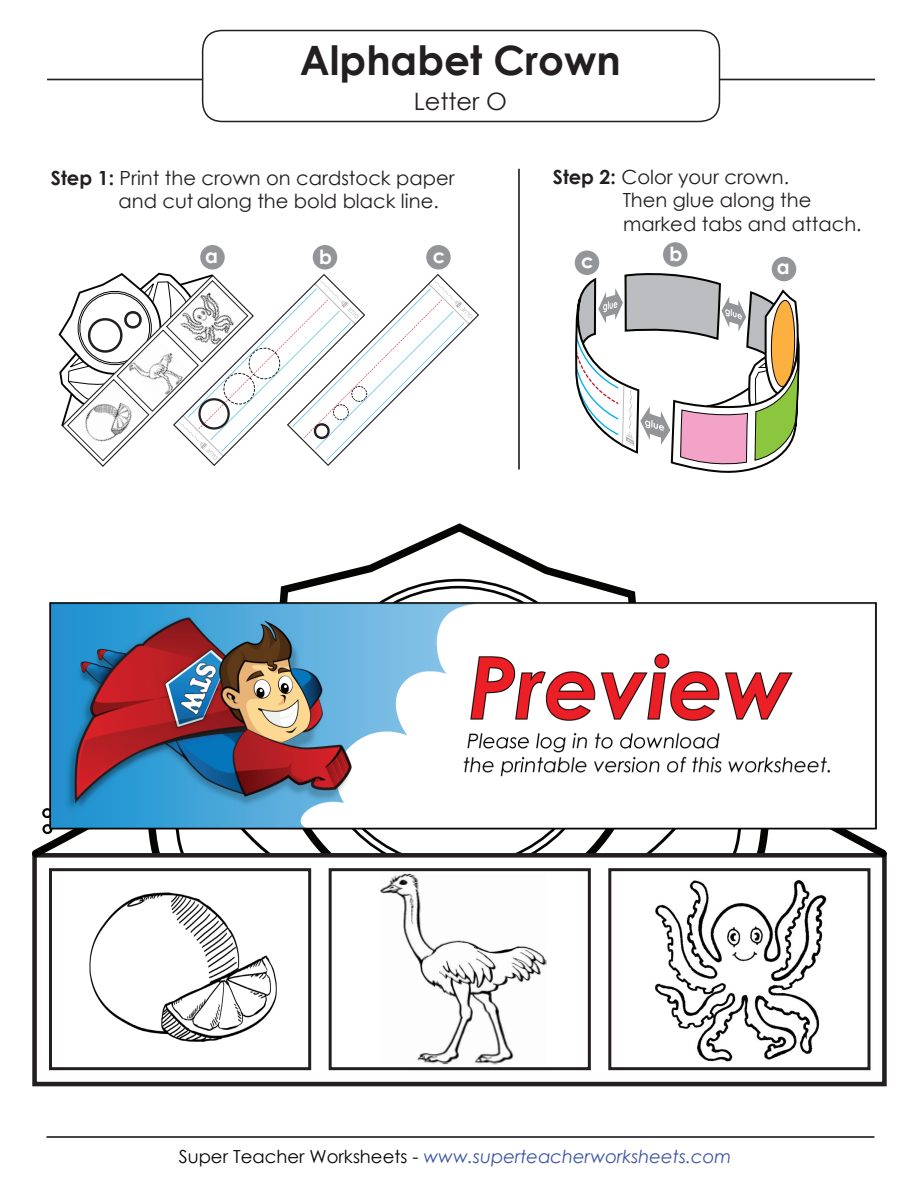
<style>
.page{position:relative;width:918px;height:1188px;background:#fff}
.page>*{position:absolute;margin:0;border:0;box-sizing:border-box;transform-origin:0 0}
.t1{font:700 40.5px "Century Gothic 2";color:#231f20}
.t2{font:24px "Century Gothic 2";color:#231f20}
.t3{font:19.5px/23.4px "Century Gothic 2";color:#231f20}
.t4{font:700 19.5px "Century Gothic 2";color:#fff}
.t5{font:italic 18px "Century Gothic 2";color:#3a54a4}
.s1{font-weight:700}
.s2{font-style:normal;color:#050504}
</style>
<div class="page">
<hr style="left:47px;top:79px;width:828px;height:1px;background:#231f20">
<hr style="left:46px;top:1136px;width:828px;height:2px;background:#231f20">
<div style="left:203px;top:31px;width:516px;height:91px;background:#fff;border-radius:21px"></div>
<div style="left:202px;top:30px;width:518px;height:92px;border:2px solid #231f20;border-radius:21px"></div>
<hr style="left:518px;top:169px;width:2px;height:301px;background:#050504">
<div style="left:200px;top:245px;width:25px;height:25px;background:#939598;border-radius:50%"></div>
<div style="left:772px;top:257px;width:24px;height:24px;background:#939598;border-radius:50%"></div>
<div style="left:426px;top:245px;width:25px;height:25px;background:#939598;border-radius:50%"></div>
<div style="left:575px;top:251px;width:24px;height:24px;background:#939598;border-radius:50%"></div>
<div style="left:313px;top:245px;width:24px;height:25px;background:#939598;border-radius:50%"></div>
<div style="left:663px;top:242px;width:25px;height:25px;background:#939598;border-radius:50%"></div>
<svg style="left:575px;top:269px;width:225px;height:204px"></svg>
<svg style="left:268px;top:523px;width:381px;height:330px"></svg>
<div style="left:32px;top:853px;width:855px;height:233px;background:#fff;border:5px solid #231f20"></div>
<div style="left:49px;top:868px;width:262px;height:202px;background:#fff;border:3px solid #231f20"></div>
<div style="left:329px;top:868px;width:262px;height:202px;background:#fff;border:3px solid #231f20"></div>
<div style="left:608px;top:868px;width:262px;height:202px;background:#fff;border:3px solid #231f20"></div>
<svg style="left:762px;top:843px;width:125px;height:21px"></svg>
<svg style="left:32px;top:843px;width:125px;height:21px"></svg>
<img style="left:380px;top:873px;width:167px;height:191px">
<img style="left:89px;top:892px;width:188px;height:150px">
<img style="left:655px;top:880px;width:171px;height:182px">
<svg style="left:58px;top:272px;width:421px;height:195px"></svg>
<img style="left:42px;top:585px;width:835px;height:258px">
<h1 class="t1" style="left:300px;top:30px;width:322px">Alphabet Crown</h1>
<p class="t2" style="left:414px;top:84px;width:95px">Letter O</p>
<p class="t3" style="left:118px;top:165px;width:338px;text-indent:-67px"><span class="s1">Step 1:</span> Print the crown on cardstock paper and cut along the bold black line.</p>
<p class="t3" style="left:623px;top:165px;width:241px;text-indent:-70px"><span class="s1">Step 2:</span> Color your crown.<br>Then glue along the marked tabs and attach.</p>
<p class="t4" style="left:205px;top:241px;width:14px">a</p>
<p class="t4" style="left:319px;top:242px;width:14px">b</p>
<p class="t4" style="left:433px;top:241px;width:14px">c</p>
<p class="t4" style="left:581px;top:246px;width:14px">c</p>
<p class="t4" style="left:670px;top:239px;width:14px">b</p>
<p class="t4" style="left:777px;top:252px;width:14px">a</p>
<p class="t5" style="left:179px;top:1143px;width:554px"><span class="s2">Super Teacher Worksheets -</span> www.superteacherworksheets.com</p>
</div>
